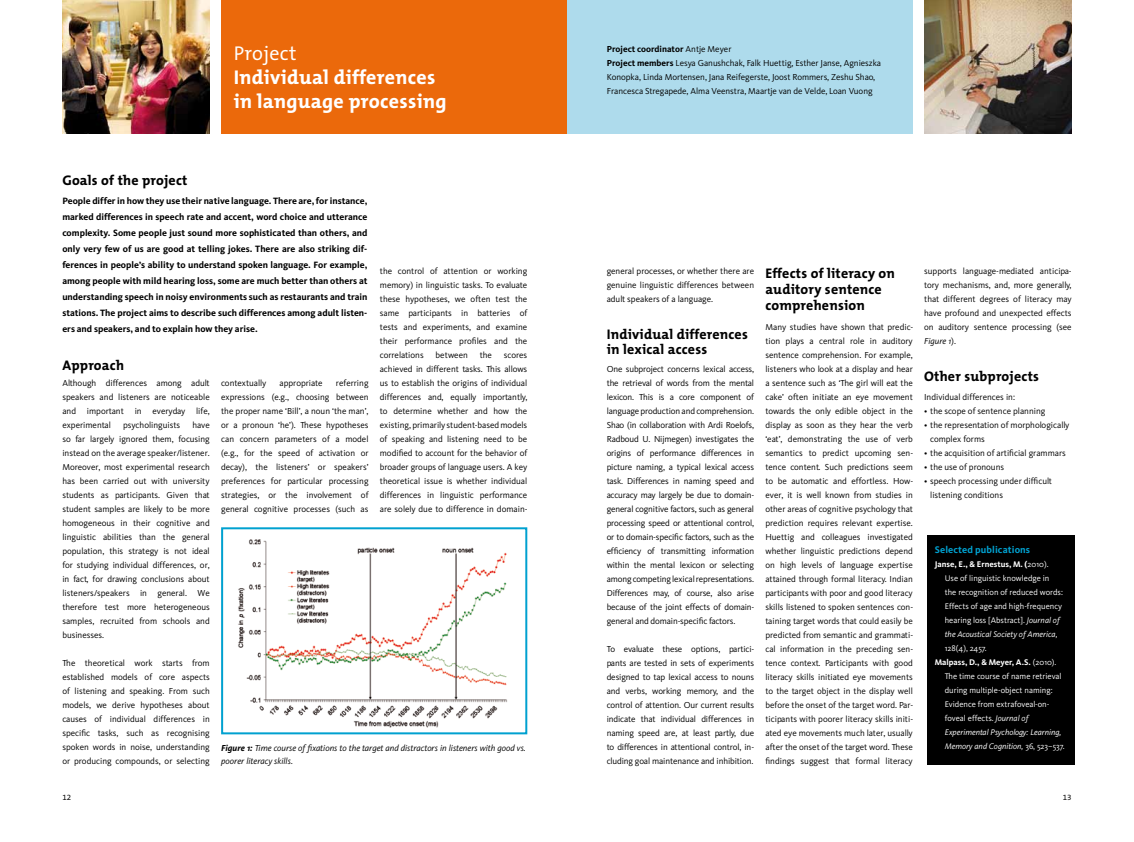
<style>
.page{position:relative;width:1134px;height:842px;background:#fff}
.page>*{position:absolute;margin:0;border:0;box-sizing:border-box;transform-origin:0 0}
.t1{font:700 20px/24px "The Mix Office";letter-spacing:.015em;color:#fff}
.t2{font:20px "The Mix Office";letter-spacing:.015em;color:#fff}
.t3{font:700 14px/16px "The Mix Office";letter-spacing:.015em;color:#000}
.t4{font:700 10px "Kievit";letter-spacing:.01em;color:#00a1d0}
.t5{font:700 9.5px/16px "Kievit";color:#000;text-align:justify}
.t6{font:9px/14px "Kievit";color:#000;text-align:justify}
.t7{font:italic 9px/13px "Kievit";color:#000}
.t8{font:8.5px/14px "Kievit";color:#fff}
.t9{font:italic 8.5px "Kievit";color:#fff}
.t10{font:700 8.5px "Kievit";color:#fff}
.t11{font:8px "The Mix Office";color:#000}
.s1{font-weight:700}
.s2{font-style:italic}
.s3{font-weight:400}
.s4{font-style:normal}
</style>
<div class="page">
<img style="left:924px;top:0;width:147px;height:133px">
<div style="left:221px;top:0;width:346px;height:133px;background:#eb690b"></div>
<div style="left:567px;top:0;width:346px;height:133px;background:#aedbec"></div>
<img style="left:62px;top:0;width:148px;height:133px">
<div style="left:927px;top:535px;width:147px;height:230px;background:#000"></div>
<img style="left:238px;top:539px;width:269px;height:189px">
<div style="left:221px;top:527px;width:306px;height:207px;border:2px solid #00a1d0"></div>
<h2 class="t3" style="left:62px;top:173px;width:127px">Goals of the project</h2>
<h1 class="t2" style="left:234px;top:43px;width:64px">Project</h1>
<h1 class="t1" style="left:234px;top:66px;width:214px">Individual differences in language processing</h1>
<p class="t5" style="left:62px;top:193px;width:307px">People differ in how they use their native language. There are, for instance, marked differences in speech rate and accent, word choice and utterance complexity. Some people just sound more sophisticated than others, and only very few of us are good at telling jokes. There are also striking dif&shy;ferences in people’s ability to understand spoken language. For example, among people with mild hearing loss, some are much better than others at understanding speech in noisy environments such as restaurants and train stations. The project aims to describe such differences among adult listen&shy;ers and speakers, and to explain how they arise.</p>
<p class="t6" style="left:380px;top:264px;width:149px">the control of attention or working memory) in linguistic tasks. To evaluate these hypotheses, we often test the same participants in batteries of tests and experiments, and examine their performance profiles and the correlations</p>
<p class="t6" style="left:436px;top:348px;width:34px">between</p>
<p class="t6" style="left:480px;top:348px;width:14px">the</p>
<p class="t6" style="left:380px;top:348px;width:149px;text-indent:124px">scores achieved in different tasks. This allows us to establish the origins of individual differences and, equally importantly, to determine whether and how the existing, primarily student-based models of speaking and listening need to be modified to account for the behavior of broader groups of language users. A key theoretical issue is whether individual differences in linguistic performance are solely due to difference in domain-</p>
<h2 class="t3" style="left:62px;top:357px;width:63px">Approach</h2>
<p class="t6" style="left:62px;top:376px;width:149px">Although differences among adult speakers and listeners are noticeable and important in everyday life, experimental</p>
<p class="t6" style="left:221px;top:376px;width:149px;text-indent:115px">referring expressions (e.g., choosing between the proper name ‘Bill’, a noun ‘the man’, or a pronoun ‘he’). These hypotheses can concern parameters of a model (e.g., for the speed of activation or decay), the listeners’ or speakers’ preferences for particular processing strategies, or the involvement of general cognitive processes (such as</p>
<p class="t6" style="left:221px;top:376px;width:47px">contextually</p>
<p class="t6" style="left:280px;top:376px;width:45px">appropriate</p>
<p class="t6" style="left:62px;top:418px;width:149px;text-indent:130px">have so far largely ignored them, focusing instead on the average speaker/listener.<br>Moreover, most experimental research has been carried out with university students as participants. Given that student samples are likely to be more homogeneous in their cognitive and linguistic abilities than the general population, this strategy is not ideal for studying individual differences, or, in fact, for drawing conclusions about listeners/speakers in general. We therefore test more heterogeneous samples, recruited from schools and businesses.</p>
<p class="t6" style="left:62px;top:656px;width:149px">The theoretical work starts from established models of core aspects of listening and speaking. From such models, we derive hypotheses about causes of individual differences in specific tasks, such as recognising spoken words in noise, understanding or producing compounds, or selecting</p>
<p class="t6" style="left:123px;top:418px;width:59px">psycholinguists</p>
<p class="t7" style="left:221px;top:742px;width:306px"><span class="s1">Figure 1:</span> Time course of fixations to the target and distractors in listeners with good vs. poorer literacy skills.</p>
<p class="t6" style="left:607px;top:42px;width:276px;text-align:left"><span class="s1">Project coordinator</span> Antje Meyer<br><span class="s1">Project members</span> Lesya Ganushchak, Falk Huettig, Esther Janse, Agnieszka Konopka, Linda Mortensen, Jana Reifegerste, Joost Rommers, Zeshu Shao, Francesca Stregapede, Alma Veenstra, Maartje van de Velde, Loan Vuong</p>
<p class="t6" style="left:607px;top:264px;width:149px">general processes, or whether there are genuine linguistic differences between adult speakers of a language.</p>
<h2 class="t3" style="left:607px;top:328px;width:143px;line-height:15px">Individual differences in lexical access</h2>
<p class="t6" style="left:607px;top:362px;width:149px">One subproject concerns lexical access, the retrieval of words from the mental lexicon. This is a core component of language production and comprehension.<br>Shao (in collaboration with Ardi Roelofs, Radboud U. Nijmegen) investigates the origins of performance differences in picture naming, a typical lexical access task. Differences in naming speed and accuracy may largely be due to domain&shy;general cognitive factors, such as general processing speed or attentional control, or to domain-specific factors, such as the efficiency of transmitting information within the mental lexicon or selecting among competing lexical representations.<br>Differences may, of course, also arise because of the joint effects of domain&shy;general and domain-specific factors.</p>
<p class="t6" style="left:607px;top:642px;width:149px">To evaluate these options, partici&shy;pants are tested in sets of experiments designed to tap lexical access to nouns and verbs, working memory, and the control of attention. Our current results indicate that individual differences in naming speed are, at least partly, due to differences in attentional control, in&shy;cluding goal maintenance and inhibition.</p>
<h2 class="t3" style="left:765px;top:265px;width:131px">Effects of literacy on auditory sentence comprehension</h2>
<p class="t6" style="left:765px;top:320px;width:149px">Many studies have shown that predic&shy;tion plays a central role in auditory sentence comprehension. For example, listeners who look at a display and hear a sentence such as ‘The girl will eat the cake’ often initiate an eye movement towards the only edible object in the display as soon as they hear the verb ‘eat’, demonstrating the use of verb semantics to predict upcoming sen&shy;tence content. Such predictions seem to be automatic and effortless. How&shy;ever, it is well known from studies in other areas of cognitive psychology that prediction requires relevant expertise.<br>Huettig and colleagues investigated whether linguistic predictions depend on high levels of language expertise attained through formal literacy. Indian participants with poor and good literacy skills listened to spoken sentences con&shy;taining target words that could easily be predicted from semantic and grammati&shy;cal information in the preceding sen&shy;tence context. Participants with good literacy skills initiated eye movements to the target object in the display well before the onset of the target word. Par&shy;ticipants with poorer literacy skills initi&shy;ated eye movements much later, usually after the onset of the target word. These findings suggest that formal literacy</p>
<p class="t6" style="left:924px;top:264px;width:149px">supports language-mediated anticipa&shy;tory mechanisms, and, more generally, that different degrees of literacy may have profound and unexpected effects on auditory sentence processing (see <span class="s2">Figure 1</span>).</p>
<h2 class="t3" style="left:924px;top:369px;width:116px">Other subprojects</h2>
<p class="t6" style="left:924px;top:390px;width:92px">Individual differences in:</p>
<p class="t6" style="left:924px;top:404px;width:123px"><span class="s2">•</span> the scope of sentence planning</p>
<p class="t6" style="left:930px;top:418px;width:141px;text-indent:-6px">• the representation of morphologically complex forms</p>
<p class="t6" style="left:924px;top:446px;width:143px">• the acquisition of artificial grammars</p>
<p class="t6" style="left:924px;top:460px;width:81px">• the use of pronouns</p>
<p class="t6" style="left:930px;top:474px;width:123px;text-indent:-6px">• speech processing under difficult listening conditions</p>
<p class="t4" style="left:935px;top:543px;width:97px">Selected publications</p>
<p class="t8" style="left:945px;top:557px;width:120px;text-indent:-10px"><span class="s1">Janse, E., &amp; Ernestus, M. (</span>2010).<br>Use of linguistic knowledge in the recognition of reduced words:<br>Effects of age and high-frequency hearing loss [Abstract]. <span class="s2">Journal of the Acoustical Society of America,</span></p>
<p class="t8" style="left:945px;top:641px;width:43px">128(4), 2457.</p>
<p class="t10" style="left:935px;top:657px;width:123px">Malpass, D., &amp; Meyer, A.S. <span class="s3">(2010).</span></p>
<p class="t8" style="left:945px;top:669px;width:118px">The time course of name retrieval</p>
<p class="t8" style="left:945px;top:683px;width:109px">during multiple-object naming:</p>
<p class="t8" style="left:945px;top:697px;width:106px">Evidence from extrafoveal-on-</p>
<p class="t8" style="left:945px;top:711px;width:85px">foveal effects. <span class="s2">Journal of</span></p>
<p class="t9" style="left:945px;top:727px;width:118px">Experimental Psychology: Learning,</p>
<p class="t9" style="left:945px;top:741px;width:121px">Memory and Cognition, <span class="s4">36, 523–537.</span></p>
<p class="t11" style="left:62px;top:793px;width:10px">12</p>
<p class="t11" style="left:1063px;top:793px;width:10px">13</p>
</div>
